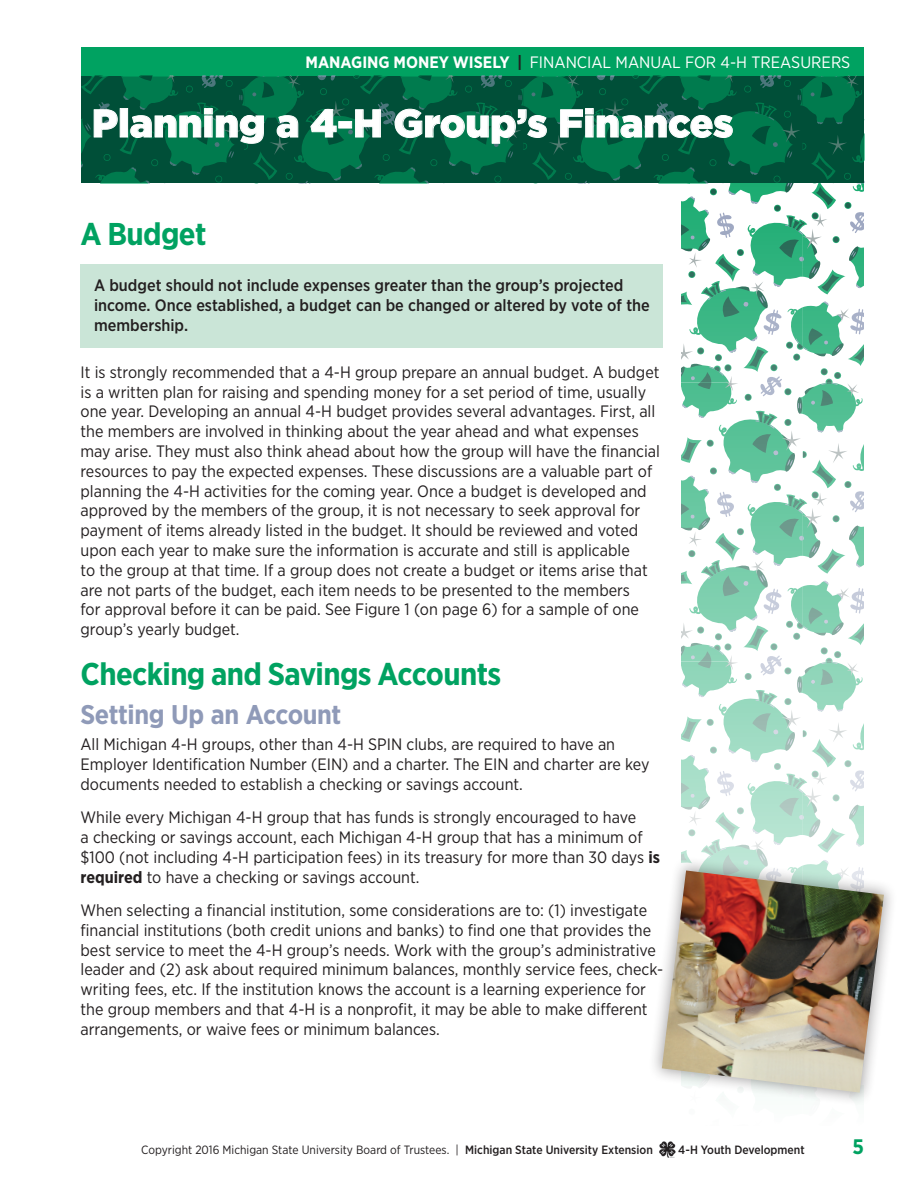
<style>
.page{position:relative;width:918px;height:1188px;background:#fff}
.page>*{position:absolute;margin:0;border:0;box-sizing:border-box;transform-origin:0 0}
.t1{font:900 39px "Gotham";color:#fff}
.t2{font:700 31.5px "Gotham Narrow";letter-spacing:-.02em;color:#00a261}
.t3{font:700 27px "Gotham Narrow";letter-spacing:-.015em;color:#8f9ab8}
.t4{font:700 21px "Gotham Narrow";color:#00a261}
.Body{font:16.5px/19.8px "Gotham Narrow";color:#231f20}
.Body__Sidebar{font:500 16.5px/19.8px "Gotham Narrow";color:#231f20}
.t5{font:16.5px "Gotham Narrow";color:#fff}
.t6{font:12px "Gotham Narrow";color:#231f20}
.t7{font:500 12px "Gotham Narrow";color:#231f20}
.s1{font-weight:700}
.s2{font-weight:700;color:#231f20}
.s3{font-weight:500}
</style>
<div class="page">
<svg style="left:682px;top:184px;width:182px;height:672px"></svg>
<img style="left:659px;top:1141px;width:16px;height:16px">
<div style="left:81px;top:47px;width:783px;height:30px;background:#00a261"></div>
<svg style="left:81px;top:77px;width:783px;height:107px;background:#045f42"></svg>
<svg style="left:93px;top:109px;width:25px;height:29px"></svg>
<div style="left:120px;top:109px;width:8px;height:28px;border:1px solid #fff"></div>
<svg style="left:130px;top:108px;width:134px;height:36px;background:#26765c"></svg>
<svg style="left:276px;top:115px;width:23px;height:23px"></svg>
<svg style="left:310px;top:109px;width:27px;height:29px"></svg>
<svg style="left:355px;top:109px;width:26px;height:29px"></svg>
<svg style="left:394px;top:108px;width:153px;height:36px;background:#227359"></svg>
<svg style="left:560px;top:108px;width:173px;height:30px;background:#2e7760"></svg>
<div style="left:81px;top:265px;width:582px;height:83px;background:#cae5d7"></div>
<div style="left:647px;top:856px;width:251px;height:251px;background:#231f20;opacity:.4"></div>
<img style="left:662px;top:870px;width:222px;height:223px">
<p class="t5" style="left:305px;top:52px;width:546px"><span class="s1">MANAGING MONEY WISELY</span> <span class="s2">|</span> FINANCIAL MANUAL FOR 4-H TREASURERS</p>
<h1 class="t1" style="left:92px;top:96px;width:643px">Planning a 4-H Group’s Finances</h1>
<h2 class="t2" style="left:81px;top:213px;width:127px">A Budget</h2>
<p class="Body__Sidebar" style="left:94px;top:275px;width:557px">A budget should not include expenses greater than the group’s projected income. Once established, a budget can be changed or altered by vote of the membership.</p>
<p class="Body" style="left:81px;top:362px;width:581px">It is strongly recommended that a 4-H group prepare an annual budget. A budget is a written plan for raising and spending money for a set period of time, usually one year. Developing an annual 4-H budget provides several advantages. First, all the members are involved in thinking about the year ahead and what expenses may arise. They must also think ahead about how the group will have the financial resources to pay the expected expenses. These discussions are a valuable part of planning the 4-H activities for the coming year. Once a budget is developed and approved by the members of the group, it is not necessary to seek approval for payment of items already listed in the budget. It should be reviewed and voted upon each year to make sure the information is accurate and still is applicable<br>to the group at that time. If a group does not create a budget or items arise that are not parts of the budget, each item needs to be presented to the members<br>for approval before it can be paid. See Figure 1 (on page 6) for a sample of one group’s yearly budget.</p>
<h2 class="t2" style="left:81px;top:653px;width:422px">Checking and Savings Accounts</h2>
<h3 class="t3" style="left:81px;top:697px;width:262px">Setting Up an Account</h3>
<p class="Body" style="left:81px;top:734px;width:570px">All Michigan 4-H groups, other than 4-H SPIN clubs, are required to have an<br>Employer Identification Number (EIN) and a charter. The EIN and charter are key documents needed to establish a checking or savings account.</p>
<p class="Body" style="left:81px;top:807px;width:581px">While every Michigan 4-H group that has funds is strongly encouraged to have<br>a checking or savings account, each Michigan 4-H group that has a minimum of $100 (not including 4-H participation fees) in its treasury for more than 30 days <span class="s1">is required</span> to have a checking or savings account.</p>
<p class="Body" style="left:81px;top:900px;width:584px">When selecting a financial institution, some considerations are to: (1) investigate financial institutions (both credit unions and banks) to find one that provides the best service to meet the 4-H group’s needs. Work with the group’s administrative leader and (2) ask about required minimum balances, monthly service fees, check&shy;writing fees, etc. If the institution knows the account is a learning experience for the group members and that 4-H is a nonprofit, it may be able to make different arrangements, or waive fees or minimum balances.</p>
<p class="t6" style="left:141px;top:1143px;width:513px">Copyright 2016 Michigan State University Board of Trustees. | <span class="s3">Michigan State University Extension</span></p>
<p class="t7" style="left:678px;top:1143px;width:128px">4-H Youth Development</p>
<p class="t4" style="left:853px;top:1134px;width:13px">5</p>
</div>
